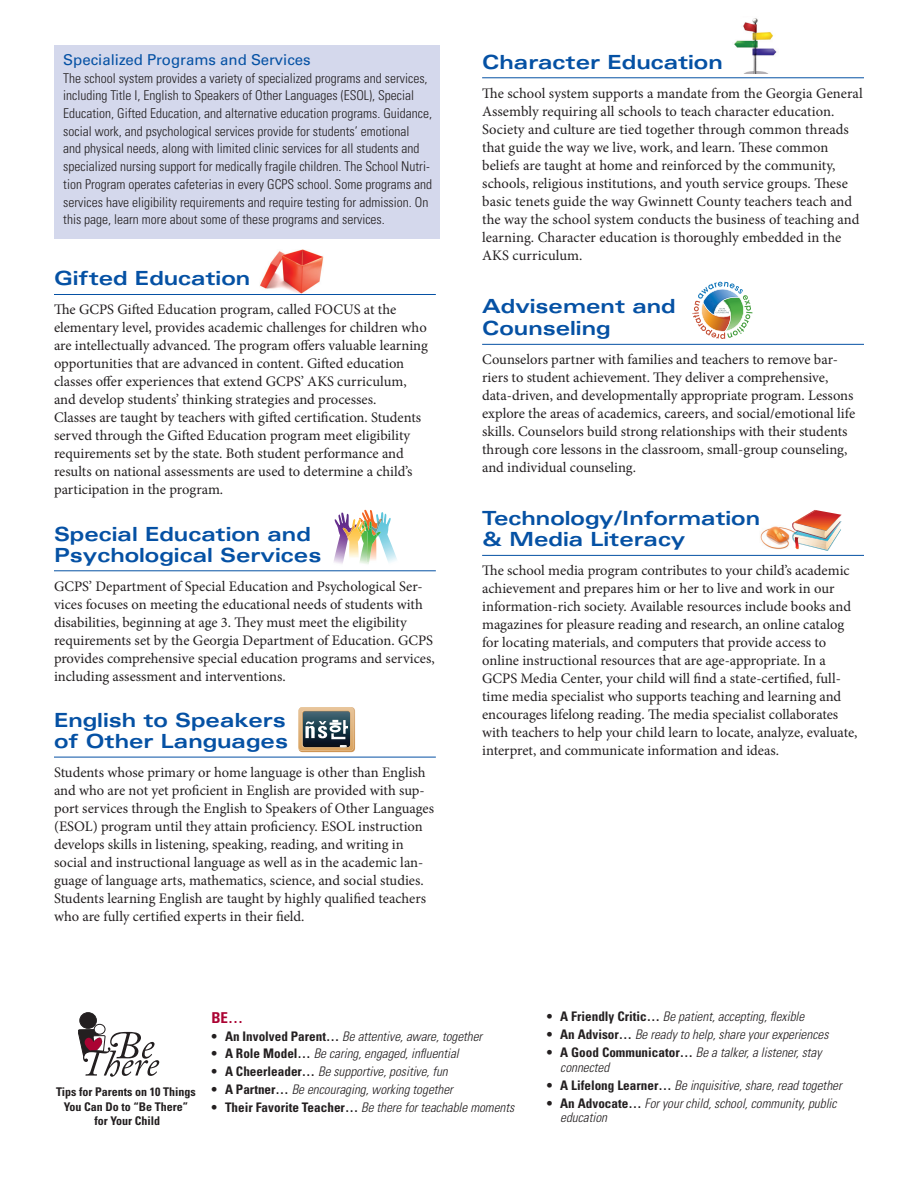
<style>
.page{position:relative;width:918px;height:1188px;background:#fff}
.page>*{position:absolute;margin:0;border:0;box-sizing:border-box;transform-origin:0 0}
.t1{font:700 expanded 19.5px/21px "Univers LT Std";color:#0551a4}
.t2{font:700 condensed 19.05px "Univers LT Std";color:#040503}
.t3{font:15px "Univers LT Std";color:#0551a4}
.BeThere_tip{font:700 condensed 15px "Univers LT Std";color:#ab0333}
.Subject_General{font:14.55px/18px "Minion Pro";color:#231f20}
.Vocabulary_words{font:300 condensed 13.5px/17.7px "Univers LT Std";color:#231f20}
.BeThere_tip-2{font:italic 300 condensed 13.2px/14.7px "Univers LT Std";color:#231f20}
.t4{font:700 condensed 12px/14.4px "Univers LT Std";color:#231f20;text-align:center}
.s1{font-weight:700;font-style:normal}
</style>
<div class="page">
<hr style="left:54px;top:294px;width:382px;height:1px;background:#0551a4">
<hr style="left:54px;top:570px;width:382px;height:1px;background:#0551a4">
<hr style="left:54px;top:757px;width:382px;height:1px;background:#0551a4">
<img style="left:260px;top:250px;width:63px;height:43px">
<svg style="left:334px;top:510px;width:63px;height:54px"></svg>
<svg style="left:299px;top:707px;width:56px;height:45px;background:#7f7f74"></svg>
<hr style="left:482px;top:77px;width:382px;height:1px;background:#0551a4">
<hr style="left:482px;top:344px;width:382px;height:1px;background:#0551a4">
<hr style="left:482px;top:555px;width:382px;height:1px;background:#0551a4">
<img style="left:734px;top:18px;width:43px;height:55px">
<svg style="left:693px;top:282px;width:59px;height:57px"></svg>
<img style="left:760px;top:526px;width:32px;height:23px">
<svg style="left:792px;top:510px;width:50px;height:41px"></svg>
<div style="left:54px;top:45px;width:386px;height:193px;background:#d4d8ec"></div>
<div style="left:80px;top:1013px;width:16px;height:15px;background:#231f20;border-radius:50%"></div>
<div style="left:80px;top:1012px;width:17px;height:17px;border:1px solid #231f20;border-radius:50%"></div>
<div style="left:94px;top:1024px;width:11px;height:10px;border:1px solid #231f20;border-radius:50%"></div>
<svg style="left:78px;top:1029px;width:81px;height:48px"></svg>
<h1 class="t3" style="left:63px;top:51px;width:249px">Specialized Programs and Services</h1>
<p class="Vocabulary_words" style="left:63px;top:69px;width:370px">The school system provides a variety of specialized programs and services, including Title I, English to Speakers of Other Languages (ESOL), Special Education, Gifted Education, and alternative education programs. Guidance, social work, and psychological services provide for students’ emotional<br>and physical needs, along with limited clinic services for all students and specialized nursing support for medically fragile children. The School Nutri&shy;tion Program operates cafeterias in every GCPS school. Some programs and services have eligibility requirements and require testing for admission. On this page, learn more about some of these programs and services.</p>
<h1 class="t1" style="left:54px;top:268px;width:198px">Gifted Education</h1>
<p class="Subject_General" style="left:54px;top:301px;width:375px">The GCPS Gifted Education program, called FOCUS at the elementary level, provides academic challenges for children who are intellectually advanced. The program offers valuable learning opportunities that are advanced in content. Gifted education classes offer experiences that extend GCPS’ AKS curriculum, and develop students’ thinking strategies and processes.<br>Classes are taught by teachers with gifted certification. Students served through the Gifted Education program meet eligibility requirements set by the state. Both student performance and results on national assessments are used to determine a child’s participation in the program.</p>
<h1 class="t1" style="left:54px;top:523px;width:269px">Special Education and<br>Psychological Services</h1>
<p class="Subject_General" style="left:54px;top:577px;width:382px">GCPS’ Department of Special Education and Psychological Ser&shy;vices focuses on meeting the educational needs of students with disabilities, beginning at age 3. They must meet the eligibility requirements set by the Georgia Department of Education. GCPS provides comprehensive special education programs and services, including assessment and interventions.</p>
<h1 class="t1" style="left:54px;top:710px;width:236px">English to Speakers of Other Languages</h1>
<p class="Subject_General" style="left:54px;top:763px;width:382px">Students whose primary or home language is other than English and who are not yet proficient in English are provided with sup&shy;port services through the English to Speakers of Other Languages (ESOL) program until they attain proficiency. ESOL instruction develops skills in listening, speaking, reading, and writing in social and instructional language as well as in the academic lan&shy;guage of language arts, mathematics, science, and social studies.<br>Students learning English are taught by highly qualified teachers who are fully certified experts in their field.</p>
<h2 class="t2" style="left:230px;top:769px;width:21px">ñš</h2>
<h1 class="t1" style="left:482px;top:51px;width:242px">Character Education</h1>
<p class="Subject_General" style="left:482px;top:84px;width:382px">The school system supports a mandate from the Georgia General Assembly requiring all schools to teach character education.<br>Society and culture are tied together through common threads that guide the way we live, work, and learn. These common beliefs are taught at home and reinforced by the community, schools, religious institutions, and youth service groups. These basic tenets guide the way Gwinnett County teachers teach and the way the school system conducts the business of teaching and learning. Character education is thoroughly embedded in the AKS curriculum.</p>
<h1 class="t1" style="left:482px;top:295px;width:195px;line-height:22.5px">Advisement and<br>Counseling</h1>
<p class="Subject_General" style="left:482px;top:351px;width:375px">Counselors partner with families and teachers to remove bar&shy;riers to student achievement. They deliver a comprehensive, data-driven, and developmentally appropriate program. Lessons explore the areas of academics, careers, and social/emotional life skills. Counselors build strong relationships with their students through core lessons in the classroom, small-group counseling, and individual counseling.</p>
<h1 class="t1" style="left:482px;top:508px;width:279px">Technology/Information &amp; Media Literacy</h1>
<p class="Subject_General" style="left:482px;top:562px;width:377px">The school media program contributes to your child’s academic achievement and prepares him or her to live and work in our information-rich society. Available resources include books and magazines for pleasure reading and research, an online catalog for locating materials, and computers that provide access to online instructional resources that are age-appropriate. In a GCPS Media Center, your child will find a state-certified, full&shy;time media specialist who supports teaching and learning and encourages lifelong reading. The media specialist collaborates with teachers to help your child learn to locate, analyze, evaluate, interpret, and communicate information and ideas.</p>
<p class="t4" style="left:56px;top:1085px;width:141px">Tips for Parents on 10 Things<br>You Can Do to “Be There”</p>
<p class="t4" style="left:94px;top:1113px;width:67px">for Your Child</p>
<p class="BeThere_tip" style="left:212px;top:1008px;width:33px">BE…</p>
<p class="BeThere_tip-2" style="left:212px;top:1029px;width:272px"><span class="s1">• An Involved Parent…</span> Be attentive, aware, together</p>
<p class="BeThere_tip-2" style="left:212px;top:1047px;width:249px"><span class="s1">• A Role Model…</span> Be caring, engaged, influential</p>
<p class="BeThere_tip-2" style="left:212px;top:1065px;width:238px"><span class="s1">• A Cheerleader…</span> Be supportive, positive, fun</p>
<p class="BeThere_tip-2" style="left:212px;top:1083px;width:243px"><span class="s1">• A Partner…</span> Be encouraging, working together</p>
<p class="BeThere_tip-2" style="left:212px;top:1100px;width:304px"><span class="s1">• Their Favorite Teacher…</span> Be there for teachable moments</p>
<p class="BeThere_tip-2" style="left:547px;top:1009px;width:259px"><span class="s1">• A Friendly Critic…</span> Be patient, accepting, flexible</p>
<p class="BeThere_tip-2" style="left:547px;top:1027px;width:283px"><span class="s1">• An Advisor…</span> Be ready to help, share your experiences</p>
<p class="BeThere_tip-2" style="left:560px;top:1045px;width:263px;text-indent:-13px"><span class="s1">• A Good Communicator…</span> Be a talker, a listener, stay connected</p>
<p class="BeThere_tip-2" style="left:547px;top:1078px;width:296px"><span class="s1">• A Lifelong Learner…</span> Be inquisitive, share, read together</p>
<p class="BeThere_tip-2" style="left:560px;top:1096px;width:278px;text-indent:-13px"><span class="s1">• An Advocate…</span> For your child, school, community, public education</p>
</div>
